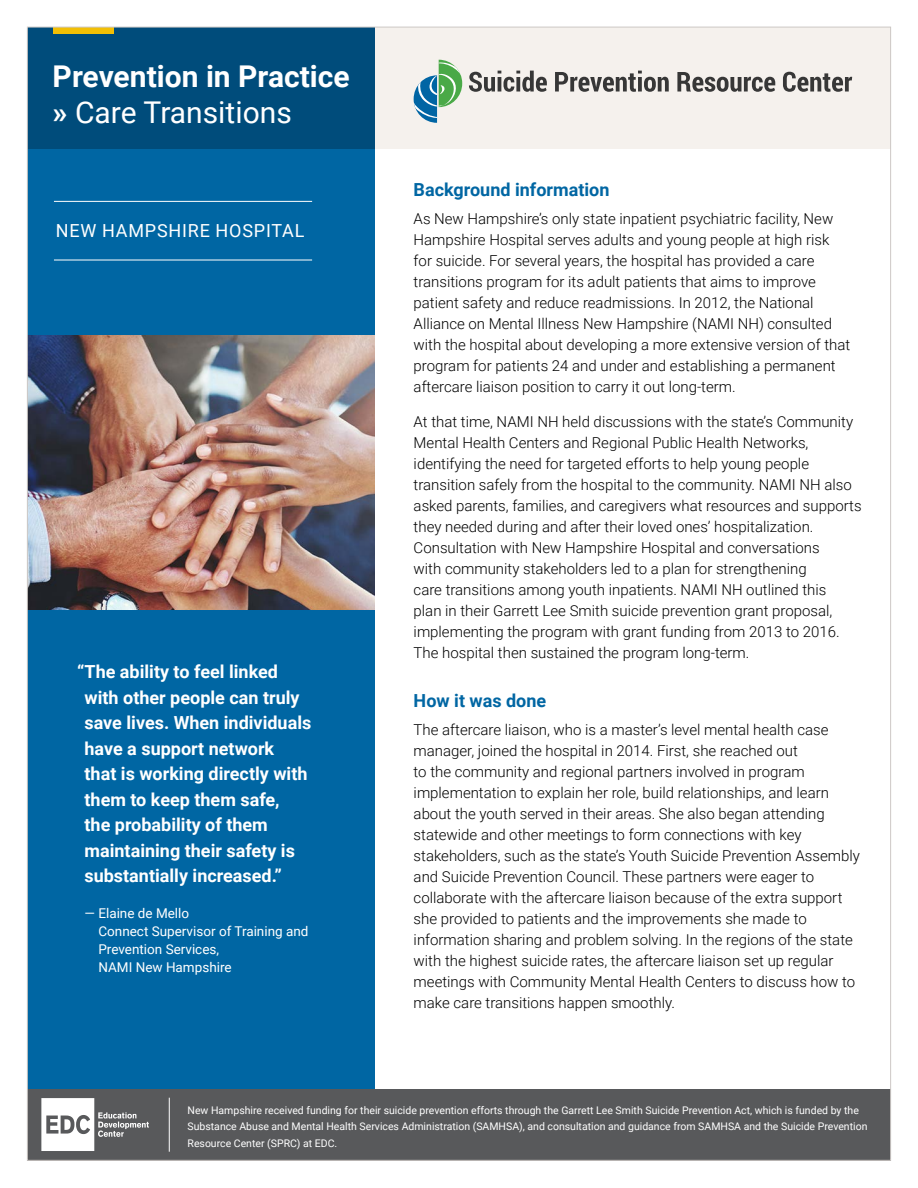
<style>
.page{position:relative;width:918px;height:1188px;background:#fff}
.page>*{position:absolute;margin:0;border:0;box-sizing:border-box;transform-origin:0 0}
.Header_Blue_Section{font:700 30px/36px "Roboto";color:#fff}
.Quote_1{font:700 18px/25.5px "Roboto";color:#fff}
.Header_C{font:700 18px "Roboto";color:#0066a3}
.Header_4_Blue_sideba{font:18px "Roboto";letter-spacing:.045em;color:#fff}
.Body{font:300 15px/21px "Roboto";color:#000}
.Quote_1-2{font:13.5px/18px "Roboto";color:#fff}
.t1{font:10.5px/16.5px "Roboto";color:#fff}
.s1{font-weight:400}
</style>
<div class="page">
<div style="left:375px;top:27px;width:516px;height:121px;background:#f5f1ed"></div>
<div style="left:27px;top:27px;width:348px;height:652px;background:#0066a3"></div>
<div style="left:27px;top:609px;width:348px;height:480px;background:#0066a3"></div>
<div style="left:27px;top:27px;width:348px;height:121px;background:#004c7b"></div>
<img style="left:29px;top:335px;width:346px;height:274px">
<div style="left:27px;top:1089px;width:864px;height:71px;background:#58595b"></div>
<svg style="left:41px;top:1098px;width:108px;height:53px"></svg>
<hr style="left:169px;top:1098px;width:1px;height:54px;background:#fff">
<div style="left:53px;top:27px;width:60px;height:7px;background:#f2bf05"></div>
<hr style="left:54px;top:201px;width:258px;height:1px;background:#fff">
<hr style="left:54px;top:260px;width:258px;height:1px;background:#fff">
<svg style="left:414px;top:60px;width:48px;height:63px"></svg>
<svg style="left:469px;top:71px;width:78px;height:21px"></svg>
<svg style="left:555px;top:71px;width:114px;height:21px"></svg>
<svg style="left:677px;top:72px;width:98px;height:20px"></svg>
<svg style="left:783px;top:72px;width:69px;height:20px"></svg>
<p class="Header_Blue_Section" style="left:53px;top:57px;width:299px">Prevention in Practice » <span class="s1">Care Transitions</span></p>
<p class="Header_4_Blue_sideba" style="left:56px;top:218px;width:250px">NEW HAMPSHIRE HOSPITAL</p>
<p class="Quote_1" style="left:85px;top:658px;width:228px;text-indent:-7px">“The ability to feel linked with other people can truly save lives. When individuals have a support network<br>that is working directly with them to keep them safe,<br>the probability of them maintaining their safety is substantially increased.”</p>
<p class="Quote_1-2" style="left:98px;top:904px;width:212px;text-indent:-14px">— Elaine de Mello<br>Connect Supervisor of Training and<br>Prevention Services,<br>NAMI New Hampshire</p>
<p class="Header_C" style="left:414px;top:177px;width:197px">Background information</p>
<p class="Body" style="left:414px;top:208px;width:438px">As New Hampshire’s only state inpatient psychiatric facility, New Hampshire Hospital serves adults and young people at high risk for suicide. For several years, the hospital has provided a care transitions program for its adult patients that aims to improve patient safety and reduce readmissions. In 2012, the National Alliance on Mental Illness New Hampshire (NAMI NH) consulted with the hospital about developing a more extensive version of that program for patients 24 and under and establishing a permanent aftercare liaison position to carry it out long-term.</p>
<p class="Body" style="left:414px;top:410px;width:449px">At that time, NAMI NH held discussions with the state’s Community Mental Health Centers and Regional Public Health Networks, identifying the need for targeted efforts to help young people transition safely from the hospital to the community. NAMI NH also asked parents, families, and caregivers what resources and supports they needed during and after their loved ones’ hospitalization.<br>Consultation with New Hampshire Hospital and conversations<br>with community stakeholders led to a plan for strengthening<br>care transitions among youth inpatients. NAMI NH outlined this<br>plan in their Garrett Lee Smith suicide prevention grant proposal, implementing the program with grant funding from 2013 to 2016.<br>The hospital then sustained the program long-term.</p>
<p class="Header_C" style="left:414px;top:688px;width:134px">How it was done</p>
<p class="Body" style="left:414px;top:718px;width:448px">The aftercare liaison, who is a master’s level mental health case manager, joined the hospital in 2014. First, she reached out<br>to the community and regional partners involved in program implementation to explain her role, build relationships, and learn about the youth served in their areas. She also began attending statewide and other meetings to form connections with key stakeholders, such as the state’s Youth Suicide Prevention Assembly and Suicide Prevention Council. These partners were eager to collaborate with the aftercare liaison because of the extra support she provided to patients and the improvements she made to information sharing and problem solving. In the regions of the state with the highest suicide rates, the aftercare liaison set up regular meetings with Community Mental Health Centers to discuss how to make care transitions happen smoothly.</p>
<p class="t1" style="left:188px;top:1101px;width:681px">New Hampshire received funding for their suicide prevention efforts through the Garrett Lee Smith Suicide Prevention Act, which is funded by the<br>Substance Abuse and Mental Health Services Administration (SAMHSA), and consultation and guidance from SAMHSA and the Suicide Prevention<br>Resource Center (SPRC) at EDC.</p>
</div>
